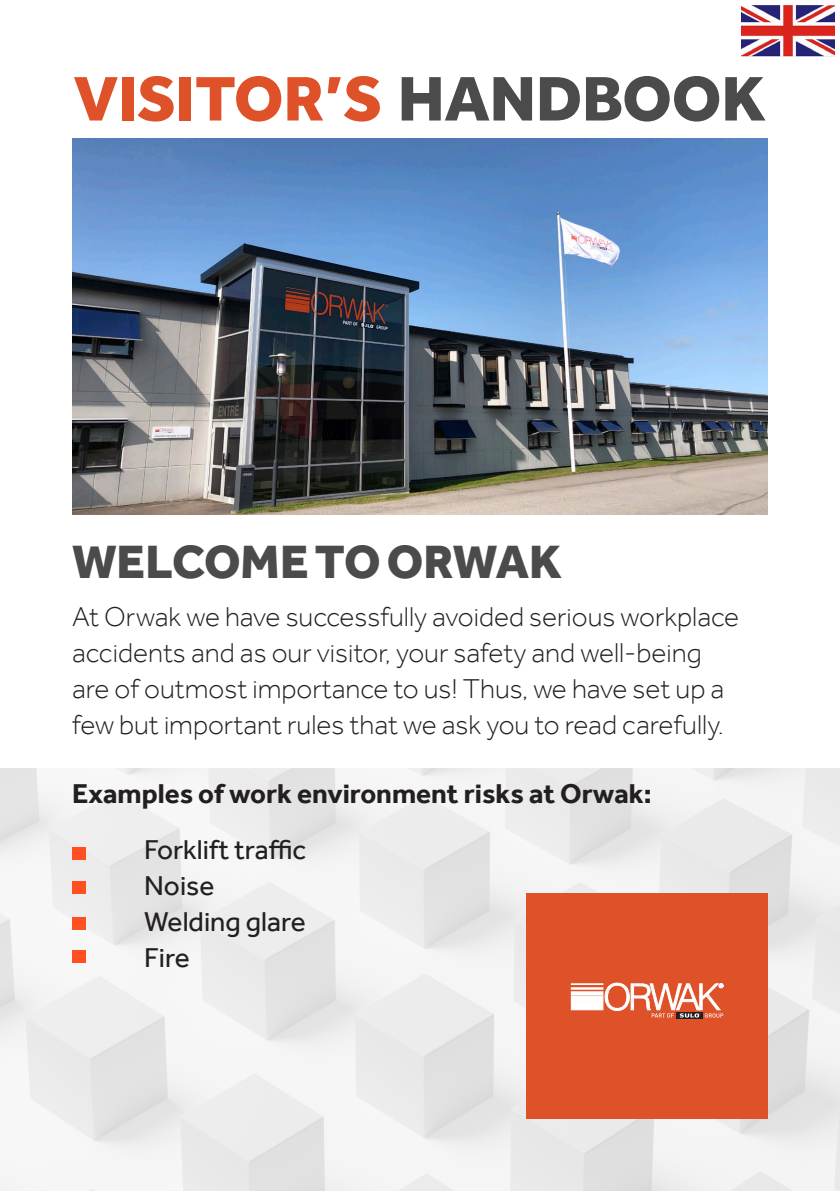
<style>
.page{position:relative;width:840px;height:1191px;background:#fff}
.page>*{position:absolute;margin:0;border:0;box-sizing:border-box;transform-origin:0 0}
.Headline_2{font:800 65px "Effra";color:#df5129}
.Headline_3{font:800 48px "Effra";letter-spacing:-.005em;color:#4b4b4b}
.t1{font:300 28px/36px "Effra";color:#231f20}
.t2{font:700 28px "Effra";color:#231f20}
.t3{font:28px "Effra";color:#231f20}
.s1{color:#4b4b4b}
</style>
<div class="page">
<img style="left:72px;top:139px;width:695px;height:376px">
<img style="left:0;top:768px;width:839px;height:423px">
<div style="left:526px;top:893px;width:241px;height:226px;background:#df5129"></div>
<svg style="left:676px;top:1017px;width:26px;height:1px"></svg>
<div style="left:571px;top:1001px;width:31px;height:8px;background:#fff"></div>
<div style="left:571px;top:996px;width:31px;height:4px;background:#fff;border:1px solid #fff"></div>
<svg style="left:571px;top:991px;width:31px;height:4px"></svg>
<div style="left:571px;top:987px;width:31px;height:2px;background:#fff;border:1px solid #fff"></div>
<hr style="left:571px;top:984px;width:31px;height:1px;background:#fff">
<svg style="left:604px;top:982px;width:119px;height:35px"></svg>
<div style="left:72px;top:847px;width:13px;height:12px;background:#ff5021"></div>
<div style="left:72px;top:881px;width:13px;height:12px;background:#ff5021"></div>
<div style="left:72px;top:917px;width:13px;height:12px;background:#ff5021"></div>
<div style="left:72px;top:950px;width:13px;height:13px;background:#ff5021"></div>
<img style="left:741px;top:6px;width:93px;height:50px">
<p class="Headline_2" style="left:74px;top:60px;width:693px">VISITOR’S <span class="s1">HANDBOOK</span></p>
<p class="Headline_3" style="left:72px;top:533px;width:491px">WELCOME TO ORWAK</p>
<p class="t1" style="left:72px;top:598px;width:668px">At Orwak we have successfully avoided serious workplace accidents and as our visitor, your safety and well-being are of outmost importance to us! Thus, we have set up a few but important rules that we ask you to read carefully.</p>
<p class="t2" style="left:72px;top:777px;width:581px">Examples of work environment risks at Orwak:</p>
<p class="t3" style="left:144px;top:833px;width:163px">Forklift traffic</p>
<p class="t3" style="left:144px;top:869px;width:72px">Noise</p>
<p class="t3" style="left:144px;top:905px;width:163px">Welding glare</p>
<p class="t3" style="left:144px;top:941px;width:47px">Fire</p>
</div>
